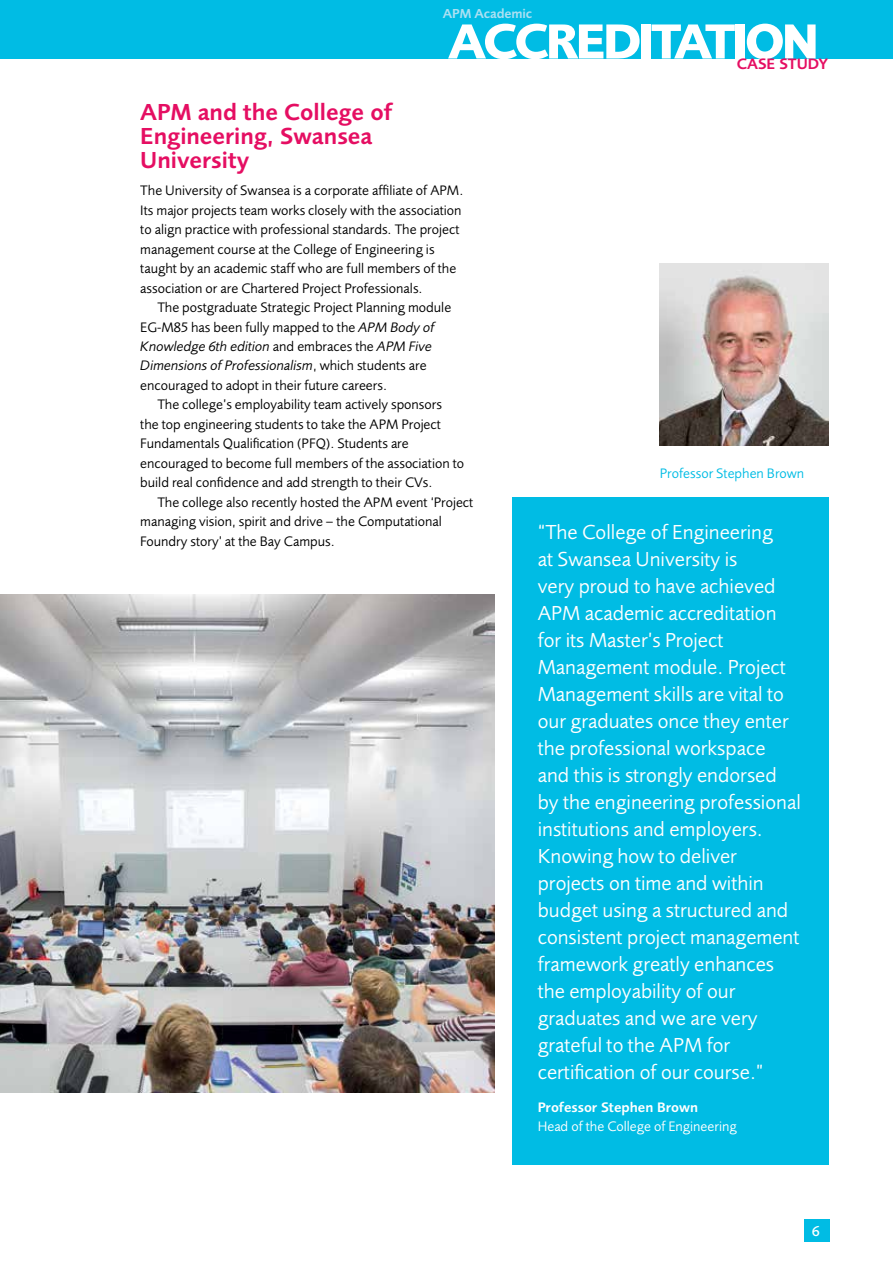
<style>
.page{position:relative;width:893px;height:1263px;background:#fff}
.page>*{position:absolute;margin:0;border:0;box-sizing:border-box;transform-origin:0 0}
.t1{font:700 51px "Foundry Sans";letter-spacing:-.06em;color:#fff}
.t2{font:600 24px/24px "Foundry Sans";color:#e50e62}
.t3{font:21px/27px "Foundry Sans";color:#fff}
.t4{font:600 15.6px "Foundry Sans";color:#e50e62}
.t5{font:500 15px "Foundry Sans";color:#fff}
.t6{font:14.25px/19.5px "Foundry Sans";color:#000}
.t7{font:14.25px "Foundry Sans";color:#fff}
.t8{font:600 14.25px "Foundry Sans";color:#fff}
.t9{font:14.25px "Foundry Sans";color:#00bce4}
.t10{font:600 13.5px "Foundry Sans";letter-spacing:-.01em;color:#ace0f2}
.s1{font-style:italic}
</style>
<div class="page">
<div style="left:804px;top:1220px;width:25px;height:22px;background:#00bce4"></div>
<div style="left:0;top:0;width:893px;height:58px;background:#00bce4"></div>
<div style="left:512px;top:497px;width:317px;height:668px;background:#00bce4"></div>
<img style="left:660px;top:263px;width:169px;height:182px">
<img style="left:0;top:595px;width:495px;height:497px">
<p class="t10" style="left:443px;top:5px;width:91px">APM Academic</p>
<h1 class="t1" style="left:448px;top:11px;width:373px">ACCREDITATION</h1>
<p class="t4" style="left:737px;top:55px;width:93px">CASE STUDY</p>
<h2 class="t2" style="left:140px;top:100px;width:253px">APM and the College of<br>Engineering, Swansea<br>University</h2>
<p class="t6" style="left:140px;top:180px;width:325px">The University of Swansea is a corporate affiliate of APM.<br>Its major projects team works closely with the association to align practice with professional standards. The project management course at the College of Engineering is taught by an academic staff who are full members of the association or are Chartered Project Professionals.</p>
<p class="t6" style="left:140px;top:297px;width:312px;text-indent:17px">The postgraduate Strategic Project Planning module EG-M85 has been fully mapped to the <span class="s1">APM Body of Knowledge 6th edition</span> and embraces the <span class="s1">APM Five Dimensions of Professionalism</span>, which students are encouraged to adopt in their future careers.</p>
<p class="t6" style="left:140px;top:395px;width:325px;text-indent:17px">The college’s employability team actively sponsors<br>the top engineering students to take the APM Project Fundamentals Qualification (PFQ). Students are encouraged to become full members of the association to build real confidence and add strength to their CVs.</p>
<p class="t6" style="left:140px;top:492px;width:335px;text-indent:17px">The college also recently hosted the APM event ‘Project managing vision, spirit and drive – the Computational<br>Foundry story’ at the Bay Campus.</p>
<p class="t9" style="left:660px;top:465px;width:146px">Professor Stephen Brown</p>
<p class="t3" style="left:538px;top:518px;width:265px">“The College of Engineering<br>at Swansea University is<br>very proud to have achieved<br>APM academic accreditation for its Master’s Project<br>Management module. Project<br>Management skills are vital to our graduates once they enter the professional workspace and this is strongly endorsed by the engineering professional institutions and employers.<br>Knowing how to deliver projects on time and within budget using a structured and consistent project management framework greatly enhances the employability of our graduates and we are very grateful to the APM for certification of our course.”</p>
<p class="t8" style="left:538px;top:1098px;width:162px">Professor Stephen Brown</p>
<p class="t7" style="left:538px;top:1118px;width:200px">Head of the College of Engineering</p>
<p class="t5" style="left:812px;top:1222px;width:10px">6</p>
</div>
